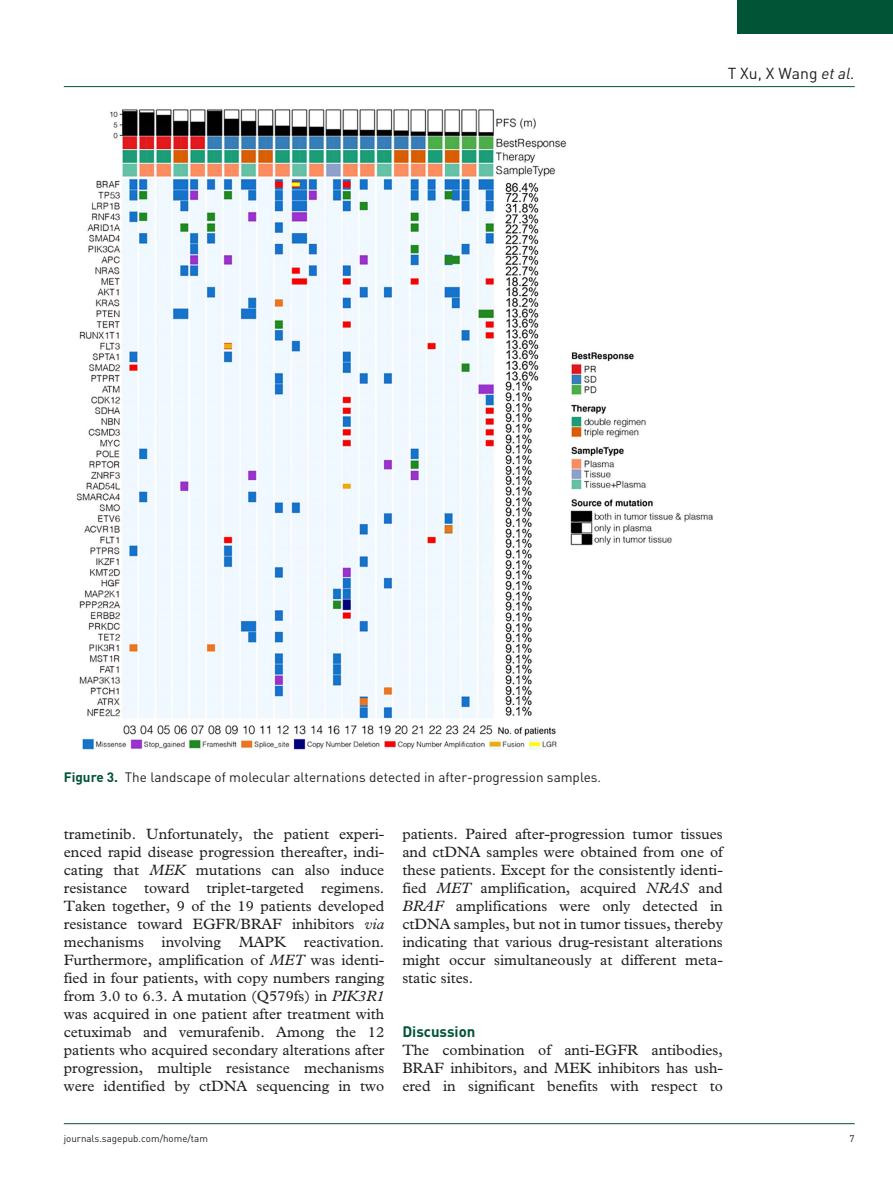
<style>
.page{position:relative;width:893px;height:1191px;background:#fff}
.page>*{position:absolute;margin:0;border:0;box-sizing:border-box;transform-origin:0 0}
.t1{font:15.75px "DIN";color:#231f20}
.t2{font:15px/18px "Plantin Std";color:#231f20;text-align:justify}
.t3{font:700 15px "DIN";color:#015436}
.t4{font:13.5px "DIN";color:#231f20}
.t5{font:9.75px "DIN";color:#231f20}
.s1{font-style:italic}
.s2{font-weight:700;color:#015436}
</style>
<div class="page">
<hr style="left:64px;top:86px;width:791px;height:1px;background:#015436">
<hr style="left:64px;top:1123px;width:791px;height:1px;background:#015436">
<div style="left:738px;top:0;width:155px;height:34px;background:#015436"></div>
<img style="left:76px;top:109px;width:637px;height:642px">
<p class="t1" style="left:728px;top:63px;width:128px">T Xu, X Wang <span class="s1">et al.</span></p>
<p class="t4" style="left:64px;top:768px;width:539px"><span class="s2">Figure 3.</span> The landscape of molecular alternations detected in after-progression samples.</p>
<p class="t2" style="left:64px;top:825px;width:322px">trametinib. Unfortunately, the patient experi&shy;enced rapid disease progression thereafter, indi&shy;cating that <span class="s1">MEK</span> mutations can also induce resistance toward triplet-targeted regimens.<br>Taken together, 9 of the 19 patients developed resistance toward EGFR/BRAF inhibitors <span class="s1">via </span>mechanisms involving MAPK reactivation.<br>Furthermore, amplification of <span class="s1">MET</span> was identi&shy;fied in four patients, with copy numbers ranging from 3.0 to 6.3. A mutation (Q579fs) in <span class="s1">PIK3R1 </span>was acquired in one patient after treatment with cetuximab and vemurafenib. Among the 12 patients who acquired secondary alterations after progression, multiple resistance mechanisms were identified by ctDNA sequencing in two</p>
<p class="t2" style="left:402px;top:825px;width:322px">patients. Paired after-progression tumor tissues and ctDNA samples were obtained from one of these patients. Except for the consistently identi&shy;fied <span class="s1">MET</span> amplification, acquired <span class="s1">NRAS</span> and <span class="s1">BRAF</span> amplifications were only detected in ctDNA samples, but not in tumor tissues, thereby indicating that various drug-resistant alterations might occur simultaneously at different meta&shy;static sites.</p>
<p class="t3" style="left:402px;top:1021px;width:75px">Discussion</p>
<p class="t2" style="left:402px;top:1041px;width:322px">The combination of anti-EGFR antibodies, BRAF inhibitors, and MEK inhibitors has ush&shy;ered in significant benefits with respect to</p>
<p class="t5" style="left:64px;top:1132px;width:146px">journals.sagepub.com/home/tam</p>
<p class="t5" style="left:850px;top:1132px;width:7px">7</p>
</div>
